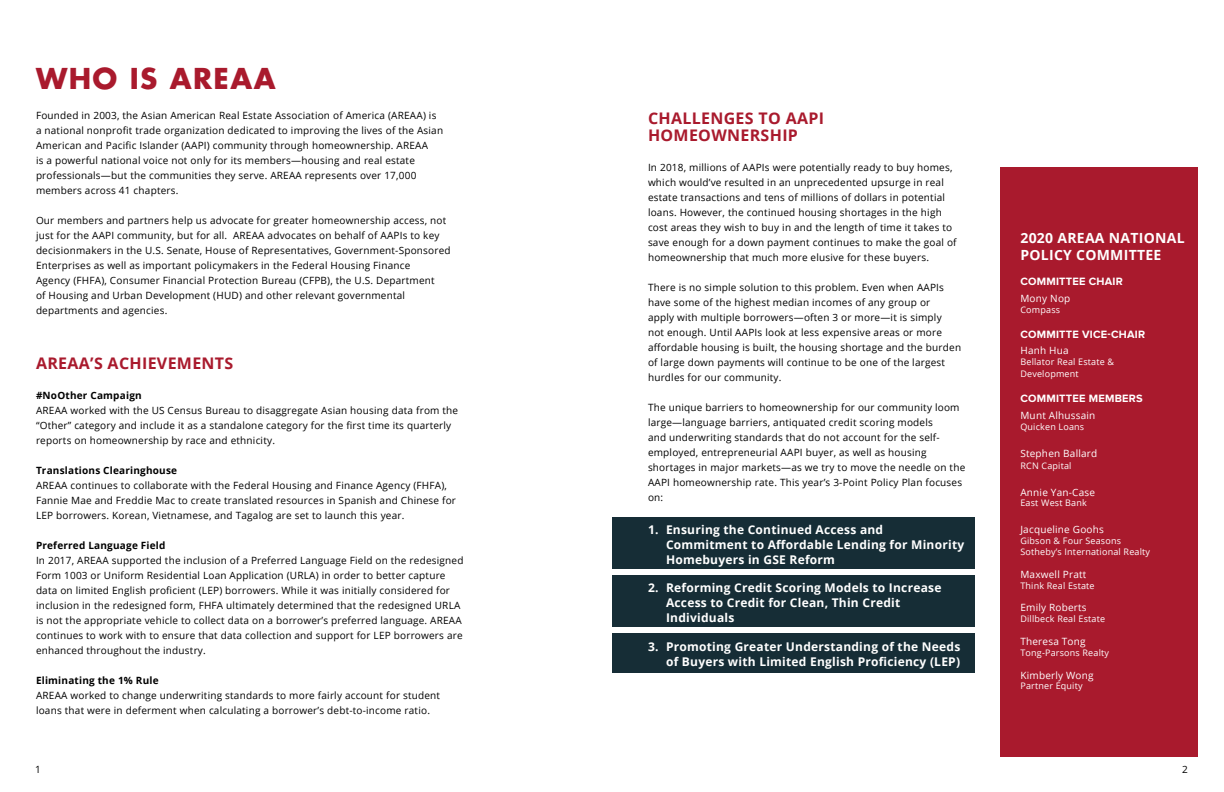
<style>
.page{position:relative;width:1224px;height:792px;background:#fff}
.page>*{position:absolute;margin:0;border:0;box-sizing:border-box;transform-origin:0 0}
.t1{font:700 28px "Futura";letter-spacing:.05em;color:#a91a2d}
.t2{font:700 16px/17px "Open Sans";letter-spacing:.02em;color:#a91a2d}
.t3{font:700 14px/17px "Open Sans";letter-spacing:.02em;color:#fff}
.t4{font:700 12px/15px "Open Sans";letter-spacing:.02em;color:#fff}
.t5{font:700 11px "Proxima Nova";letter-spacing:.02em;color:#fff}
.t6{font:10px/15px "Open Sans";letter-spacing:.02em;color:#000}
.t7{font:10px "Open Sans";letter-spacing:.02em;color:#fff}
.t8{font:700 10px "Open Sans";letter-spacing:.02em;color:#000}
.t9{font:9px/12px "Open Sans";letter-spacing:.02em;color:#fff}
</style>
<div class="page">
<div style="left:612px;top:518px;width:363px;height:51px;background:#162d36"></div>
<div style="left:612px;top:575px;width:363px;height:52px;background:#162d36"></div>
<div style="left:612px;top:633px;width:363px;height:40px;background:#162d36"></div>
<div style="left:1000px;top:168px;width:198px;height:589px;background:#a91a2d"></div>
<h1 class="t1" style="left:36px;top:59px;width:241px">WHO IS AREAA</h1>
<p class="t6" style="left:36px;top:108px;width:409px">Founded in 2003, the Asian American Real Estate Association of America (AREAA) is a national nonprofit trade organization dedicated to improving the lives of the Asian American and Pacific Islander (AAPI) community through homeownership. AREAA<br>is a powerful national voice not only for its members—housing and real estate professionals—but the communities they serve. AREAA represents over 17,000 members across 41 chapters.</p>
<p class="t6" style="left:36px;top:213px;width:416px">Our members and partners help us advocate for greater homeownership access, not just for the AAPI community, but for all. AREAA advocates on behalf of AAPIs to key decisionmakers in the U.S. Senate, House of Representatives, Government-Sponsored Enterprises as well as important policymakers in the Federal Housing Finance<br>Agency (FHFA), Consumer Financial Protection Bureau (CFPB), the U.S. Department<br>of Housing and Urban Development (HUD) and other relevant governmental departments and agencies.</p>
<h2 class="t2" style="left:36px;top:354px;width:199px">AREAA’S ACHIEVEMENTS</h2>
<p class="t8" style="left:36px;top:388px;width:107px">#NoOther Campaign</p>
<p class="t6" style="left:36px;top:402px;width:424px">AREAA worked with the US Census Bureau to disaggregate Asian housing data from the “Other” category and include it as a standalone category for the first time its quarterly reports on homeownership by race and ethnicity.</p>
<p class="t8" style="left:36px;top:463px;width:143px">Translations Clearinghouse</p>
<p class="t6" style="left:36px;top:477px;width:422px">AREAA continues to collaborate with the Federal Housing and Finance Agency (FHFA),<br>Fannie Mae and Freddie Mac to create translated resources in Spanish and Chinese for<br>LEP borrowers. Korean, Vietnamese, and Tagalog are set to launch this year.</p>
<p class="t8" style="left:36px;top:538px;width:131px">Preferred Language Field</p>
<p class="t6" style="left:36px;top:552px;width:429px">In 2017, AREAA supported the inclusion of a Preferred Language Field on the redesigned Form 1003 or Uniform Residential Loan Application (URLA) in order to better capture data on limited English proficient (LEP) borrowers. While it was initially considered for inclusion in the redesigned form, FHFA ultimately determined that the redesigned URLA is not the appropriate vehicle to collect data on a borrower’s preferred language. AREAA continues to work with to ensure that data collection and support for LEP borrowers are enhanced throughout the industry.</p>
<p class="t8" style="left:36px;top:673px;width:124px">Eliminating the 1% Rule</p>
<p class="t6" style="left:36px;top:687px;width:406px">AREAA worked to change underwriting standards to more fairly account for student loans that were in deferment when calculating a borrower’s debt-to-income ratio.</p>
<h2 class="t2" style="left:648px;top:109px;width:178px">CHALLENGES TO AAPI<br>HOMEOWNERSHIP</h2>
<p class="t6" style="left:648px;top:159px;width:310px">In 2018, millions of AAPIs were potentially ready to buy homes, which would’ve resulted in an unprecedented upsurge in real estate transactions and tens of millions of dollars in potential loans. However, the continued housing shortages in the high cost areas they wish to buy in and the length of time it takes to save enough for a down payment continues to make the goal of homeownership that much more elusive for these buyers.</p>
<p class="t6" style="left:648px;top:279px;width:315px">There is no simple solution to this problem. Even when AAPIs have some of the highest median incomes of any group or<br>apply with multiple borrowers—often 3 or more—it is simply<br>not enough. Until AAPIs look at less expensive areas or more affordable housing is built, the housing shortage and the burden of large down payments will continue to be one of the largest hurdles for our community.</p>
<p class="t6" style="left:648px;top:399px;width:319px">The unique barriers to homeownership for our community loom large—language barriers, antiquated credit scoring models<br>and underwriting standards that do not account for the self&shy;employed, entrepreneurial AAPI buyer, as well as housing shortages in major markets—as we try to move the needle on the AAPI homeownership rate. This year’s 3-Point Policy Plan focuses on:</p>
<p class="t4" style="left:666px;top:522px;width:300px;text-indent:-18px">1. Ensuring the Continued Access and<br>Commitment to Affordable Lending for Minority<br>Homebuyers in GSE Reform</p>
<p class="t4" style="left:666px;top:580px;width:277px;text-indent:-18px">2. Reforming Credit Scoring Models to Increase<br>Access to Credit for Clean, Thin Credit<br>Individuals</p>
<p class="t4" style="left:648px;top:639px;width:314px;text-align:right">3. Promoting Greater Understanding of the Needs of Buyers with Limited English Proficiency (LEP)</p>
<h3 class="t3" style="left:1020px;top:229px;width:166px">2020 AREAA NATIONAL<br>POLICY COMMITTEE</h3>
<p class="t5" style="left:1020px;top:275px;width:104px">COMMITTEE CHAIR</p>
<p class="t7" style="left:1020px;top:291px;width:51px">Mony Nop</p>
<p class="t9" style="left:1020px;top:303px;width:41px">Compass</p>
<p class="t5" style="left:1020px;top:328px;width:126px">COMMITTE VICE-CHAIR</p>
<p class="t7" style="left:1020px;top:344px;width:50px">Hanh Hua</p>
<p class="t9" style="left:1020px;top:356px;width:95px">Bellator Real Estate &amp;<br>Development</p>
<p class="t5" style="left:1020px;top:392px;width:124px">COMMITTEE MEMBERS</p>
<p class="t7" style="left:1020px;top:408px;width:76px">Munt Alhussain</p>
<p class="t9" style="left:1020px;top:420px;width:65px">Quicken Loans</p>
<p class="t7" style="left:1020px;top:446px;width:78px">Stephen Ballard</p>
<p class="t9" style="left:1020px;top:459px;width:53px">RCN Capital</p>
<p class="t7" style="left:1020px;top:485px;width:76px">Annie Yan-Case</p>
<p class="t9" style="left:1020px;top:497px;width:68px">East West Bank</p>
<p class="t7" style="left:1020px;top:523px;width:85px">Jacqueline Goohs</p>
<p class="t9" style="left:1020px;top:535px;width:131px;line-height:10.8px">Gibson &amp; Four Seasons<br>Sotheby’s International Realty</p>
<p class="t7" style="left:1020px;top:567px;width:67px">Maxwell Pratt</p>
<p class="t9" style="left:1020px;top:579px;width:76px">Think Real Estate</p>
<p class="t7" style="left:1020px;top:601px;width:68px">Emily Roberts</p>
<p class="t9" style="left:1020px;top:613px;width:86px">Dillbeck Real Estate</p>
<p class="t7" style="left:1020px;top:635px;width:67px">Theresa Tong</p>
<p class="t9" style="left:1020px;top:646px;width:90px">Tong-Parsons Realty</p>
<p class="t7" style="left:1020px;top:668px;width:75px">Kimberly Wong</p>
<p class="t9" style="left:1020px;top:680px;width:64px">Partner Equity</p>
<p class="t6" style="left:35px;top:761px;width:7px">1</p>
<p class="t6" style="left:1182px;top:761px;width:7px">2</p>
</div>
